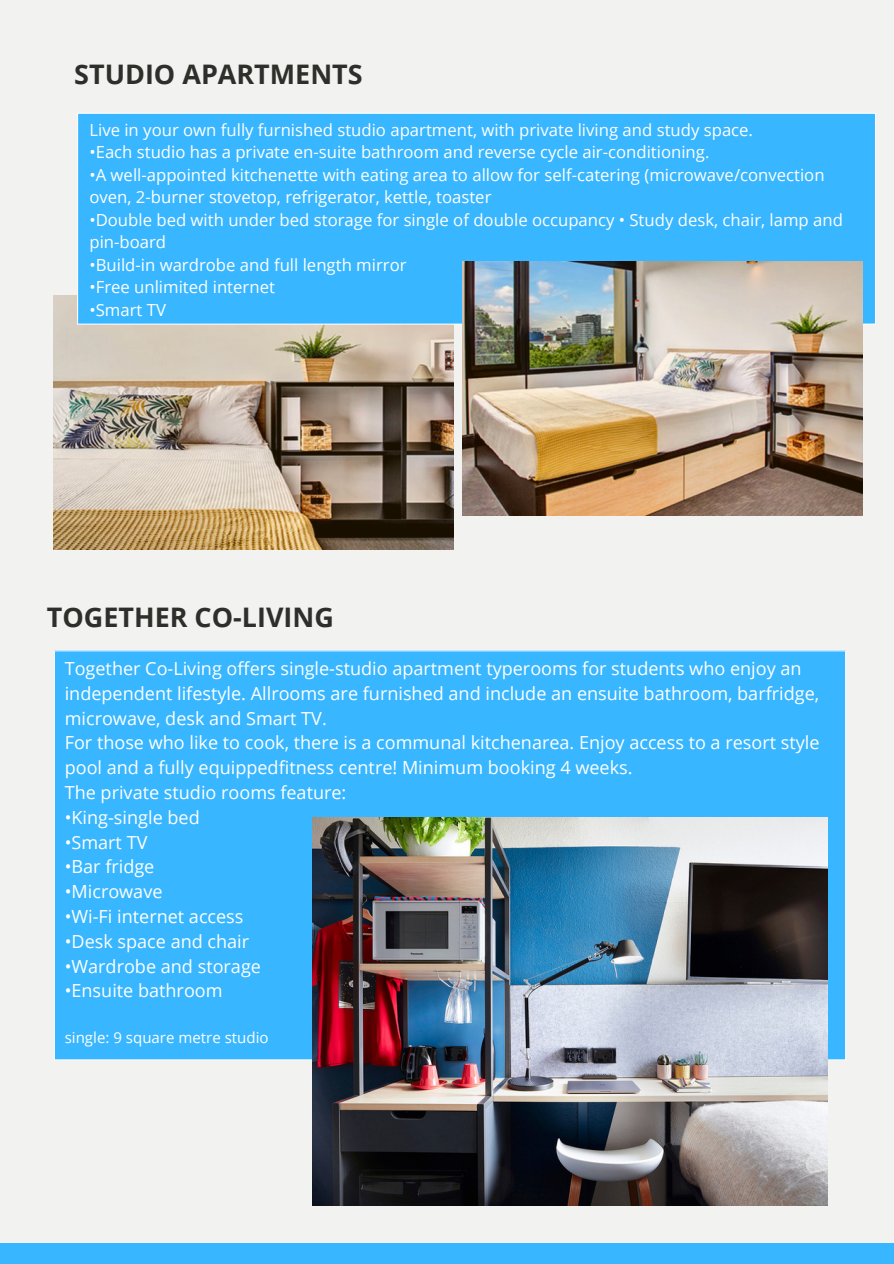
<style>
.page{position:relative;width:894px;height:1264px;background:#fff}
.page>*{position:absolute;margin:0;border:0;box-sizing:border-box;transform-origin:0 0}
.t1{font:700 26.85px "Open Sans";color:#2e2e2a}
.t2{font:18px/24.8px "Open Sans";color:#fff}
.t3{font:16.65px/22.5px "Open Sans";color:#fff}
.t4{font:15px "Open Sans";color:#fff}
</style>
<div class="page">
<div style="left:0;top:0;width:893px;height:1263px;background:#f2f3f0"></div>
<img style="left:54px;top:295px;width:400px;height:254px">
<div style="left:78px;top:113px;width:797px;height:211px;background:#38b6ff"></div>
<hr style="left:77px;top:114px;width:1px;height:209px;background:#fff">
<hr style="left:874px;top:114px;width:1px;height:209px;background:#fff">
<hr style="left:78px;top:323px;width:796px;height:1px;background:#fff">
<hr style="left:78px;top:113px;width:796px;height:1px;background:#fff">
<div style="left:54px;top:651px;width:791px;height:408px;background:#38b6ff"></div>
<hr style="left:54px;top:651px;width:1px;height:408px;background:#fff">
<hr style="left:844px;top:651px;width:1px;height:408px;background:#fff">
<hr style="left:55px;top:1059px;width:789px;height:1px;background:#fff">
<hr style="left:55px;top:650px;width:789px;height:1px;background:#fff">
<div style="left:0;top:1242px;width:893px;height:21px;background:#38b6ff"></div>
<img style="left:462px;top:262px;width:400px;height:253px">
<img style="left:312px;top:817px;width:514px;height:388px">
<p class="t1" style="left:74px;top:56px;width:290px">STUDIO APARTMENTS</p>
<p class="t3" style="left:89px;top:118px;width:665px">Live in your own fully furnished studio apartment, with private living and study space.</p>
<p class="t3" style="left:89px;top:140px;width:621px">•Each studio has a private en-suite bathroom and reverse cycle air-conditioning.</p>
<p class="t3" style="left:89px;top:163px;width:736px">•A well-appointed kitchenette with eating area to allow for self-catering (microwave/convection</p>
<p class="t3" style="left:89px;top:185px;width:403px">oven, 2-burner stovetop, refrigerator, kettle, toaster</p>
<p class="t3" style="left:89px;top:208px;width:754px">•Double bed with under bed storage for single of double occupancy • Study desk, chair, lamp and pin-board</p>
<p class="t3" style="left:89px;top:253px;width:318px">•Build-in wardrobe and full length mirror</p>
<p class="t3" style="left:89px;top:275px;width:187px">•Free unlimited internet</p>
<p class="t3" style="left:89px;top:298px;width:78px">•Smart TV</p>
<p class="t1" style="left:47px;top:598px;width:288px">TOGETHER CO-LIVING</p>
<p class="t2" style="left:65px;top:655px;width:755px">Together Co-Living offers single-studio apartment typerooms for students who enjoy an independent lifestyle. Allrooms are furnished and include an ensuite bathroom, barfridge, microwave, desk and Smart TV.</p>
<p class="t2" style="left:65px;top:730px;width:756px">For those who like to cook, there is a communal kitchenarea. Enjoy access to a resort style pool and a fully equippedfitness centre! Minimum booking 4 weeks.</p>
<p class="t2" style="left:65px;top:779px;width:283px">The private studio rooms feature:</p>
<p class="t2" style="left:65px;top:804px;width:136px">•King-single bed</p>
<p class="t2" style="left:65px;top:829px;width:84px">•Smart TV</p>
<p class="t2" style="left:65px;top:854px;width:91px">•Bar fridge</p>
<p class="t2" style="left:65px;top:878px;width:99px">•Microwave</p>
<p class="t2" style="left:65px;top:903px;width:180px">•Wi-Fi internet access</p>
<p class="t2" style="left:65px;top:928px;width:186px">•Desk space and chair</p>
<p class="t2" style="left:65px;top:953px;width:198px">•Wardrobe and storage</p>
<p class="t2" style="left:65px;top:977px;width:159px">•Ensuite bathroom</p>
<p class="t4" style="left:65px;top:1027px;width:205px">single: 9 square metre studio</p>
</div>
